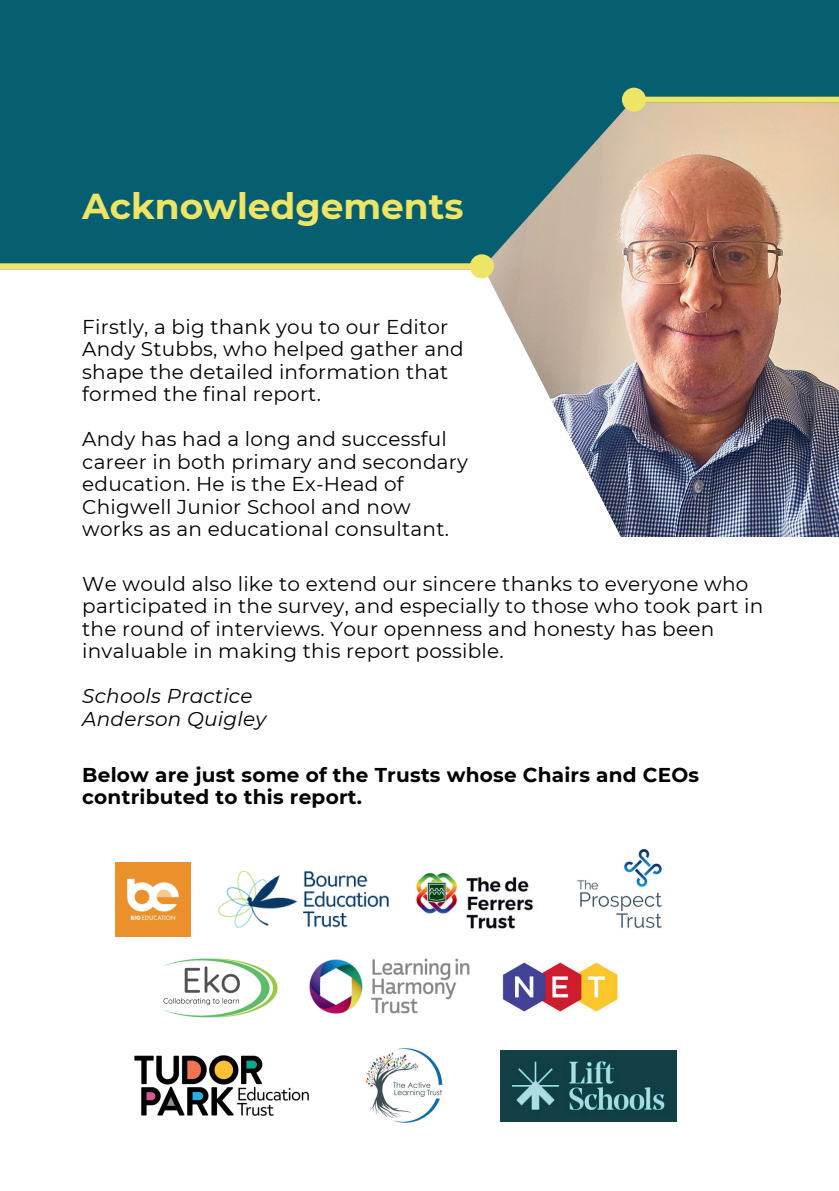
<style>
.page{position:relative;width:839px;height:1191px;background:#fff}
.page>*{position:absolute;margin:0;border:0;box-sizing:border-box;transform-origin:0 0}
.t1{font:700 36px "Montserrat";color:#eee465}
.t2{font:20px/22.4px "Montserrat";letter-spacing:.01em;color:#000}
.t3{font:700 20px/22.4px "Montserrat";letter-spacing:.01em;color:#000}
.t4{font:italic 20px/22.4px "Montserrat";letter-spacing:.01em;color:#000}
</style>
<div class="page">
<img style="left:659px;top:269px;width:179px;height:268px">
<svg style="left:239px;top:269px;width:420px;height:268px"></svg>
<svg style="left:0;top:103px;width:838px;height:166px;fill:#065f70"></svg>
<div style="left:0;top:263px;width:471px;height:6px;background:#eee465"></div>
<div style="left:473px;top:257px;width:18px;height:18px;background:#eee465;border-radius:50%"></div>
<div style="left:470px;top:254px;width:24px;height:24px;border:6px solid #eee465;border-radius:50%"></div>
<div style="left:0;top:0;width:838px;height:103px;background:#065f70"></div>
<img style="left:577px;top:849px;width:85px;height:79px">
<img style="left:162px;top:958px;width:116px;height:60px">
<img style="left:309px;top:959px;width:161px;height:55px">
<img style="left:502px;top:962px;width:116px;height:50px">
<img style="left:115px;top:862px;width:75px;height:75px">
<img style="left:218px;top:872px;width:171px;height:56px">
<img style="left:416px;top:872px;width:117px;height:57px">
<img style="left:365px;top:1048px;width:78px;height:75px">
<img style="left:134px;top:1055px;width:174px;height:61px">
<img style="left:501px;top:1051px;width:175px;height:70px">
<div style="left:644px;top:97px;width:194px;height:6px;background:#eee465"></div>
<div style="left:625px;top:91px;width:18px;height:18px;background:#eee465;border-radius:50%"></div>
<div style="left:622px;top:88px;width:24px;height:24px;border:6px solid #eee465;border-radius:50%"></div>
<h1 class="t1" style="left:82px;top:180px;width:383px">Acknowledgements</h1>
<p class="t2" style="left:82px;top:315px;width:383px">Firstly, a big thank you to our Editor Andy Stubbs, who helped gather and shape the detailed information that formed the final report.</p>
<p class="t2" style="left:82px;top:427px;width:387px">Andy has had a long and successful career in both primary and secondary education. He is the Ex-Head of Chigwell Junior School and now works as an educational consultant.</p>
<p class="t2" style="left:82px;top:572px;width:682px">We would also like to extend our sincere thanks to everyone who participated in the survey, and especially to those who took part in the round of interviews. Your openness and honesty has been invaluable in making this report possible.</p>
<p class="t4" style="left:82px;top:684px;width:185px">Schools Practice<br>Anderson Quigley</p>
<p class="t3" style="left:82px;top:762px;width:618px">Below are just some of the Trusts whose Chairs and CEOs contributed to this report.</p>
</div>
